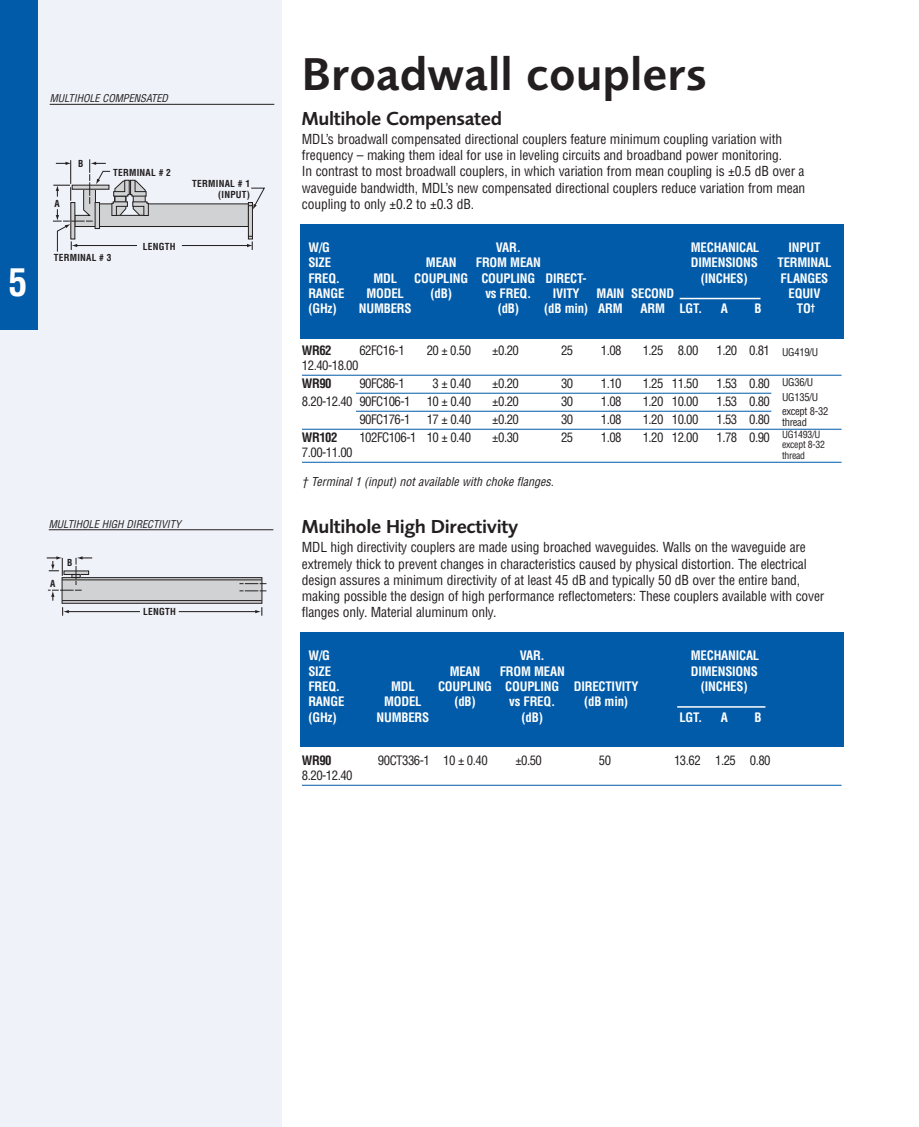
<style>
.page{position:relative;width:919px;height:1127px;background:#fff}
.page>*{position:absolute;margin:0;border:0;box-sizing:border-box;transform-origin:0 0}
.t1{font:47.7px "Foundry Sans Demi";color:#231f20}
.t2{font:700 condensed 37.5px "Helvetica";color:#fff}
.t3{font:19.5px "Foundry Sans Demi";letter-spacing:-.015em;color:#231f20}
.t4{font:condensed 13.5px/16.2px "Helvetica";letter-spacing:-.01em;color:#231f20}
.t5{font:700 condensed 12.75px "Helvetica";letter-spacing:-.015em;color:#fff}
.t6{font:condensed 12.75px "Helvetica";letter-spacing:-.04em;color:#231f20}
.t7{font:700 condensed 12.75px "Helvetica";letter-spacing:-.04em;color:#231f20}
.t8{font:italic condensed 12px "Helvetica";color:#231f20}
.t9{font:italic condensed 10.5px "Helvetica";letter-spacing:-.005em;color:#231f20}
.t10{font:condensed 10.5px/14.2px "Helvetica";letter-spacing:-.025em;color:#231f20}
.t11{font:condensed 9.75px/10.5px "Helvetica";letter-spacing:-.025em;color:#231f20}
.t12{font:700 condensed 9.45px/11.1px "Helvetica";letter-spacing:.025em;color:#231f20;text-align:right}
</style>
<div class="page">
<div style="left:0;top:0;width:282px;height:1127px;background:#eff2f9"></div>
<div style="left:0;top:0;width:38px;height:330px;background:#015ba9"></div>
<hr style="left:302px;top:375px;width:539px;height:1px;background:#015ba9">
<hr style="left:356px;top:393px;width:415px;height:1px;background:#015ba9">
<hr style="left:356px;top:411px;width:415px;height:1px;background:#015ba9">
<hr style="left:302px;top:429px;width:539px;height:1px;background:#015ba9">
<hr style="left:302px;top:462px;width:539px;height:1px;background:#015ba9">
<div style="left:300px;top:224px;width:543px;height:114px;background:#015ba9"></div>
<hr style="left:679px;top:298px;width:81px;height:1px;background:#fff">
<hr style="left:50px;top:104px;width:224px;height:1px;background:#231f20">
<svg style="left:53px;top:159px;width:212px;height:93px"></svg>
<div style="left:300px;top:632px;width:543px;height:115px;background:#015ba9"></div>
<hr style="left:677px;top:706px;width:88px;height:1px;background:#fff">
<hr style="left:302px;top:785px;width:539px;height:1px;background:#015ba9">
<div style="left:62px;top:577px;width:200px;height:26px;background:#d1d2d4"></div>
<div style="left:62px;top:577px;width:200px;height:26px;border:1px solid #231f20"></div>
<hr style="left:62px;top:579px;width:200px;height:1px;background:#231f20">
<hr style="left:62px;top:600px;width:200px;height:1px;background:#231f20">
<svg style="left:239px;top:583px;width:27px;height:1px"></svg>
<svg style="left:239px;top:590px;width:27px;height:1px"></svg>
<hr style="left:179px;top:611px;width:77px;height:1px;background:#231f20">
<hr style="left:68px;top:611px;width:72px;height:1px;background:#231f20">
<svg style="left:255px;top:607px;width:7px;height:8px"></svg>
<svg style="left:62px;top:607px;width:7px;height:8px"></svg>
<svg style="left:47px;top:556px;width:45px;height:44px"></svg>
<hr style="left:49px;top:529px;width:224px;height:1px;background:#231f20">
<h2 class="t2" style="left:9px;top:261px;width:20px">5</h2>
<p class="t9" style="left:50px;top:93px;width:120px">MULTIHOLE COMPENSATED</p>
<p class="t12" style="left:55px;top:198px;width:7px">A</p>
<p class="t12" style="left:78px;top:158px;width:7px">B</p>
<p class="t12" style="left:113px;top:167px;width:59px">TERMINAL # 2</p>
<p class="t12" style="left:143px;top:241px;width:34px">LENGTH</p>
<p class="t12" style="left:54px;top:252px;width:59px">TERMINAL # 3</p>
<p class="t12" style="left:192px;top:178px;width:59px">TERMINAL # 1 (INPUT)</p>
<h1 class="t1" style="left:302px;top:56px;width:406px">Broadwall couplers</h1>
<h3 class="t3" style="left:302px;top:111px;width:202px">Multihole Compensated</h3>
<p class="t4" style="left:302px;top:131px;width:505px">MDL’s broadwall compensated directional couplers feature minimum coupling variation with frequency – making them ideal for use in leveling circuits and broadband power monitoring.<br>In contrast to most broadwall couplers, in which variation from mean coupling is ±0.5 dB over a waveguide bandwidth, MDL’s new compensated directional couplers reduce variation from mean coupling to only ±0.2 to ±0.3 dB.</p>
<p class="t5" style="left:308px;top:240px;width:23px">W/G</p>
<p class="t5" style="left:496px;top:240px;width:27px">VAR.</p>
<p class="t5" style="left:691px;top:240px;width:70px">MECHANICAL</p>
<p class="t5" style="left:788px;top:240px;width:33px">INPUT</p>
<p class="t5" style="left:308px;top:255px;width:24px">SIZE</p>
<p class="t5" style="left:426px;top:255px;width:32px">MEAN</p>
<p class="t5" style="left:476px;top:255px;width:67px">FROM MEAN</p>
<p class="t5" style="left:691px;top:255px;width:68px">DIMENSIONS</p>
<p class="t5" style="left:777px;top:255px;width:55px">TERMINAL</p>
<p class="t5" style="left:308px;top:271px;width:33px">FREQ.</p>
<p class="t5" style="left:373px;top:271px;width:25px">MDL</p>
<p class="t5" style="left:414px;top:271px;width:174px">COUPLING COUPLING DIRECT-</p>
<p class="t5" style="left:701px;top:271px;width:48px">(INCHES)</p>
<p class="t5" style="left:780px;top:271px;width:49px">FLANGES</p>
<p class="t5" style="left:308px;top:286px;width:38px">RANGE</p>
<p class="t5" style="left:366px;top:286px;width:39px">MODEL</p>
<p class="t5" style="left:430px;top:286px;width:23px">(dB)</p>
<p class="t5" style="left:485px;top:286px;width:48px">vs FREQ.</p>
<p class="t5" style="left:553px;top:286px;width:28px">IVITY</p>
<p class="t5" style="left:596px;top:286px;width:79px">MAIN SECOND</p>
<p class="t5" style="left:788px;top:286px;width:33px">EQUIV</p>
<p class="t5" style="left:308px;top:301px;width:30px">(GHz)</p>
<p class="t5" style="left:359px;top:301px;width:54px">NUMBERS</p>
<p class="t5" style="left:497px;top:301px;width:127px">(dB) (dB min) ARM</p>
<p class="t5" style="left:640px;top:301px;width:63px">ARM LGT.</p>
<p class="t5" style="left:720px;top:301px;width:9px">A</p>
<p class="t5" style="left:754px;top:301px;width:9px">B</p>
<p class="t5" style="left:797px;top:301px;width:20px">TO<sup>†</sup></p>
<p class="t10" style="left:782px;top:345px;width:38px">UG419/U</p>
<p class="t10" style="left:782px;top:376px;width:48px">UG36/U<br>UG135/U except 8-32</p>
<p class="t10" style="left:782px;top:415px;width:26px">thread</p>
<p class="t11" style="left:782px;top:429px;width:45px">UG1493/U except 8-32 thread</p>
<p class="t7" style="left:302px;top:343px;width:31px">WR62</p>
<p class="t6" style="left:359px;top:343px;width:47px">62FC16-1</p>
<p class="t6" style="left:427px;top:343px;width:46px">20 ± 0.50</p>
<p class="t6" style="left:492px;top:343px;width:28px">±0.20</p>
<p class="t6" style="left:561px;top:343px;width:14px">25</p>
<p class="t6" style="left:601px;top:343px;width:22px">1.08</p>
<p class="t6" style="left:642px;top:343px;width:57px">1.25 8.00</p>
<p class="t6" style="left:716px;top:343px;width:55px">1.20 0.81</p>
<p class="t6" style="left:302px;top:358px;width:58px">12.40-18.00</p>
<p class="t7" style="left:302px;top:376px;width:31px">WR90</p>
<p class="t6" style="left:359px;top:376px;width:47px">90FC86-1</p>
<p class="t6" style="left:432px;top:376px;width:40px">3 ± 0.40</p>
<p class="t6" style="left:492px;top:376px;width:28px">±0.20</p>
<p class="t6" style="left:561px;top:376px;width:14px">30</p>
<p class="t6" style="left:601px;top:376px;width:22px">1.10</p>
<p class="t6" style="left:642px;top:376px;width:57px">1.25 11.50</p>
<p class="t6" style="left:716px;top:376px;width:55px">1.53 0.80</p>
<p class="t6" style="left:302px;top:394px;width:110px">8.20-12.40 90FC106-1</p>
<p class="t6" style="left:427px;top:394px;width:46px">10 ± 0.40</p>
<p class="t6" style="left:492px;top:394px;width:28px">±0.20</p>
<p class="t6" style="left:561px;top:394px;width:14px">30</p>
<p class="t6" style="left:601px;top:394px;width:22px">1.08</p>
<p class="t6" style="left:642px;top:394px;width:57px">1.20 10.00</p>
<p class="t6" style="left:716px;top:394px;width:55px">1.53 0.80</p>
<p class="t6" style="left:359px;top:412px;width:53px">90FC176-1</p>
<p class="t6" style="left:427px;top:412px;width:46px">17 ± 0.40</p>
<p class="t6" style="left:492px;top:412px;width:28px">±0.20</p>
<p class="t6" style="left:561px;top:412px;width:14px">30</p>
<p class="t6" style="left:601px;top:412px;width:22px">1.08</p>
<p class="t6" style="left:642px;top:412px;width:57px">1.20 10.00</p>
<p class="t6" style="left:716px;top:412px;width:55px">1.53 0.80</p>
<p class="t7" style="left:302px;top:430px;width:37px">WR102</p>
<p class="t6" style="left:359px;top:430px;width:113px">102FC106-1 10 ± 0.40</p>
<p class="t6" style="left:492px;top:430px;width:28px">±0.30</p>
<p class="t6" style="left:561px;top:430px;width:14px">25</p>
<p class="t6" style="left:601px;top:430px;width:22px">1.08</p>
<p class="t6" style="left:642px;top:430px;width:57px">1.20 12.00</p>
<p class="t6" style="left:716px;top:430px;width:55px">1.78 0.90</p>
<p class="t6" style="left:302px;top:445px;width:52px">7.00-11.00</p>
<p class="t8" style="left:302px;top:475px;width:253px">† Terminal 1 (input) not available with choke flanges.</p>
<p class="t9" style="left:49px;top:518px;width:134px">MULTIHOLE HIGH DIRECTIVITY</p>
<h3 class="t3" style="left:302px;top:519px;width:218px">Multihole High Directivity</h3>
<p class="t4" style="left:302px;top:539px;width:524px">MDL high directivity couplers are made using broached waveguides. Walls on the waveguide are extremely thick to prevent changes in characteristics caused by physical distortion. The electrical design assures a minimum directivity of at least 45 dB and typically 50 dB over the entire band, making possible the design of high performance reflectometers: These couplers available with cover flanges only. Material aluminum only.</p>
<p class="t12" style="left:67px;top:557px;width:7px">B</p>
<p class="t12" style="left:50px;top:578px;width:7px">A</p>
<p class="t12" style="left:143px;top:606px;width:34px">LENGTH</p>
<p class="t5" style="left:308px;top:648px;width:23px">W/G</p>
<p class="t5" style="left:519px;top:648px;width:27px">VAR.</p>
<p class="t5" style="left:691px;top:648px;width:70px">MECHANICAL</p>
<p class="t5" style="left:308px;top:664px;width:24px">SIZE</p>
<p class="t5" style="left:450px;top:664px;width:32px">MEAN</p>
<p class="t5" style="left:500px;top:664px;width:67px">FROM MEAN</p>
<p class="t5" style="left:691px;top:664px;width:68px">DIMENSIONS</p>
<p class="t5" style="left:308px;top:679px;width:33px">FREQ.</p>
<p class="t5" style="left:391px;top:679px;width:25px">MDL</p>
<p class="t5" style="left:438px;top:679px;width:202px">COUPLING COUPLING DIRECTIVITY</p>
<p class="t5" style="left:701px;top:679px;width:48px">(INCHES)</p>
<p class="t5" style="left:308px;top:694px;width:38px">RANGE</p>
<p class="t5" style="left:384px;top:694px;width:39px">MODEL</p>
<p class="t5" style="left:454px;top:694px;width:23px">(dB)</p>
<p class="t5" style="left:509px;top:694px;width:48px">vs FREQ.</p>
<p class="t5" style="left:584px;top:694px;width:45px">(dB min)</p>
<p class="t5" style="left:308px;top:709px;width:30px">(GHz)</p>
<p class="t5" style="left:376px;top:709px;width:54px">NUMBERS</p>
<p class="t5" style="left:521px;top:709px;width:23px">(dB)</p>
<p class="t5" style="left:679px;top:709px;width:25px">LGT.</p>
<p class="t5" style="left:720px;top:709px;width:9px">A</p>
<p class="t5" style="left:754px;top:709px;width:9px">B</p>
<p class="t7" style="left:302px;top:753px;width:31px">WR90</p>
<p class="t6" style="left:378px;top:753px;width:111px">90CT336-1 10 ± 0.40</p>
<p class="t6" style="left:515px;top:753px;width:28px">±0.50</p>
<p class="t6" style="left:599px;top:753px;width:14px">50</p>
<p class="t6" style="left:674px;top:753px;width:98px">13.62 1.25 0.80</p>
<p class="t6" style="left:302px;top:768px;width:52px">8.20-12.40</p>
</div>
